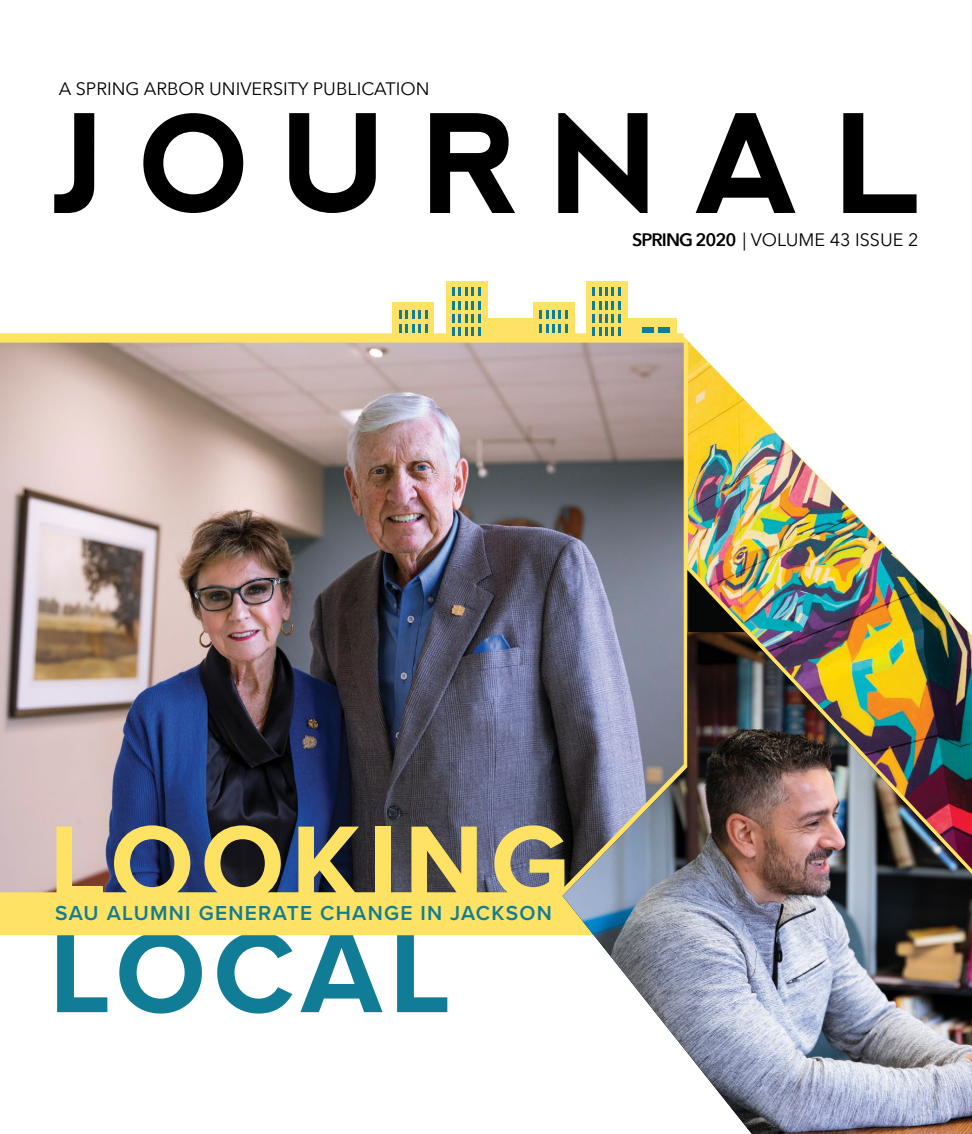
<style>
.page{position:relative;width:972px;height:1134px;background:#fff}
.page>*{position:absolute;margin:0;border:0;box-sizing:border-box;transform-origin:0 0}
.t1{font:700 136.35px "nevis";letter-spacing:.24em;color:#000}
.t2{font:700 118.5px "Proxima Nova";letter-spacing:.055em;color:#117c96}
.t3{font:700 109.5px "Proxima Nova";letter-spacing:.06em;color:#fde264}
.t4{font:600 21px "Proxima Nova";letter-spacing:.06em;color:#117c96}
.t5{font:18px "Avenir Next";color:#000}
.s1{font-weight:600}
</style>
<div class="page">
<svg style="left:0;top:333px;width:684px;height:10px;background:#fae06b"></svg>
<div style="left:533px;top:303px;width:41px;height:47px;background:#fde264"></div>
<div style="left:603px;top:319px;width:74px;height:31px;background:#fde264"></div>
<div style="left:586px;top:281px;width:42px;height:69px;background:#fde264"></div>
<div style="left:659px;top:327px;width:11px;height:6px;background:#117c96"></div>
<div style="left:642px;top:327px;width:12px;height:6px;background:#117c96"></div>
<svg style="left:539px;top:310px;width:29px;height:22px"></svg>
<svg style="left:593px;top:287px;width:28px;height:49px"></svg>
<div style="left:392px;top:303px;width:42px;height:47px;background:#fde264"></div>
<div style="left:463px;top:319px;width:74px;height:31px;background:#fde264"></div>
<div style="left:446px;top:281px;width:42px;height:69px;background:#fde264"></div>
<svg style="left:399px;top:310px;width:28px;height:22px"></svg>
<svg style="left:452px;top:287px;width:28px;height:49px"></svg>
<img style="left:688px;top:342px;width:221px;height:228px">
<img style="left:0;top:343px;width:684px;height:549px">
<div style="left:0;top:892px;width:563px;height:43px;background:#fde264"></div>
<img style="left:563px;top:570px;width:406px;height:62px">
<img style="left:563px;top:632px;width:409px;height:502px">
<p class="t5" style="left:59px;top:73px;width:372px">A SPRING ARBOR UNIVERSITY PUBLICATION</p>
<h1 class="t1" style="left:51px;top:86px;width:875px">JOURNAL</h1>
<p class="t5" style="left:632px;top:225px;width:288px"><span class="s1">SPRING 2020</span> | VOLUME 43 ISSUE 2</p>
<h3 class="t3" style="left:49px;top:782px;width:522px">LOOKING</h3>
<h2 class="t2" style="left:49px;top:884px;width:403px">LOCAL</h2>
<p class="t4" style="left:55px;top:898px;width:498px">SAU ALUMNI GENERATE CHANGE IN JACKSON</p>
</div>
